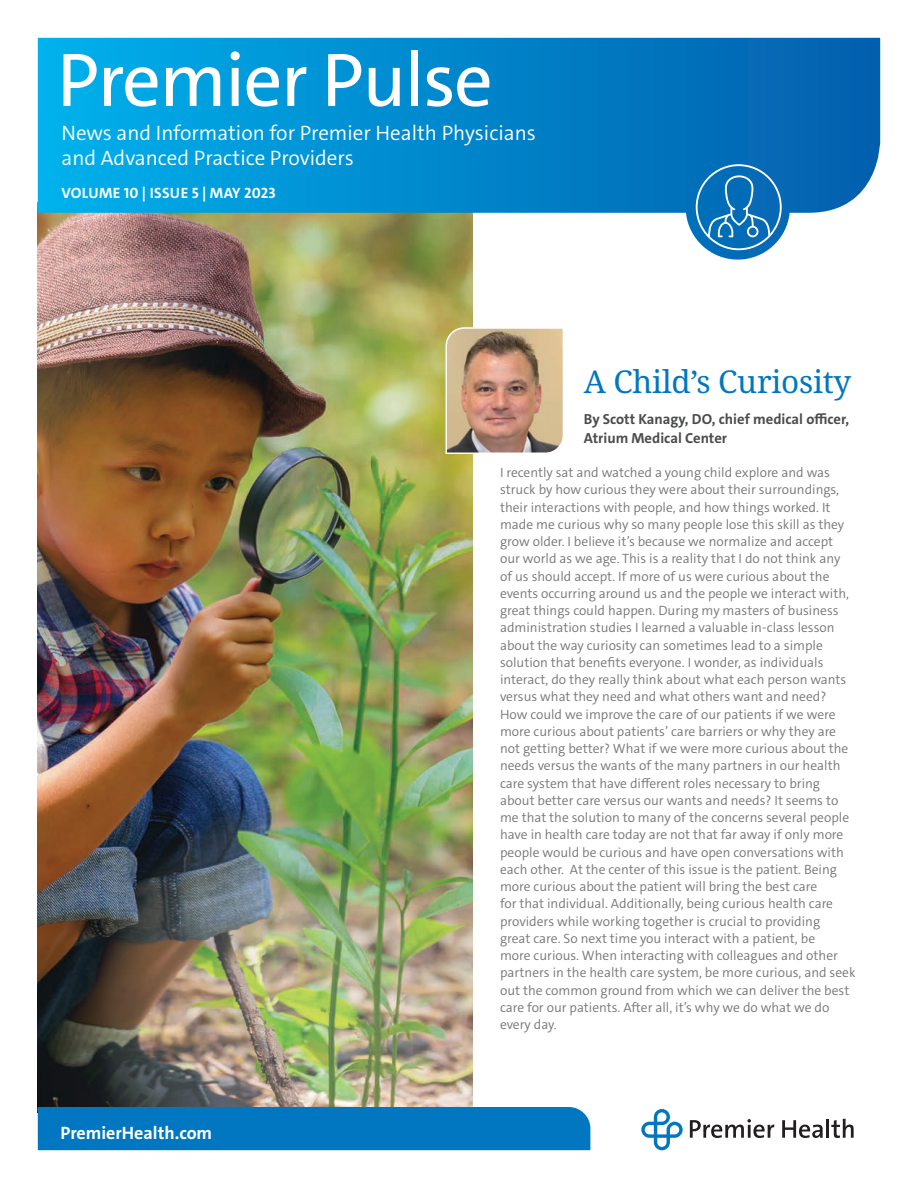
<style>
.page{position:relative;width:918px;height:1188px;background:#fff}
.page>*{position:absolute;margin:0;border:0;box-sizing:border-box;transform-origin:0 0}
.t1{font:76.5px "The Sans";letter-spacing:-.02em;color:#fff}
.t2{font:31.5px "Noto Serif";letter-spacing:-.01em;color:#0077c0}
.t3{font:300 21px/25.2px "The Sans";color:#fff}
.t4{font:700 18px "The Sans";color:#fff}
.t5{font:700 15px "The Sans";letter-spacing:.02em;color:#fff}
.t6{font:700 14.7px/19.5px "The Sans";color:#4b4c4d}
.t7{font:300 13.5px/17.2px "The Sans";color:#4b4c4d}
</style>
<div class="page">
<img style="left:38px;top:260px;width:434px;height:847px">
<img style="left:445px;top:326px;width:118px;height:129px">
<div style="left:38px;top:1107px;width:552px;height:43px;background:#0077c0"></div>
<svg style="left:641px;top:1109px;width:42px;height:41px"></svg>
<svg style="left:690px;top:1119px;width:84px;height:19px"></svg>
<svg style="left:782px;top:1119px;width:72px;height:19px"></svg>
<svg style="left:38px;top:38px;width:842px;height:222px;background:#2a93c5"></svg>
<svg style="left:696px;top:164px;width:86px;height:86px;background:#2a82c2"></svg>
<p class="t1" style="left:57px;top:31px;width:437px">Premier Pulse</p>
<p class="t3" style="left:61px;top:121px;width:476px">News and Information for Premier Health Physicians and Advanced Practice Providers</p>
<p class="t5" style="left:62px;top:184px;width:216px">VOLUME 10 | ISSUE 5 | MAY 2023</p>
<p class="t2" style="left:584px;top:360px;width:269px">A Child’s Curiosity</p>
<p class="t6" style="left:584px;top:409px;width:267px">By Scott Kanagy, DO, chief medical officer,<br>Atrium Medical Center</p>
<p class="t4" style="left:60px;top:1122px;width:153px">PremierHealth.com</p>
<p class="t7" style="left:500px;top:464px;width:357px">I recently sat and watched a young child explore and was struck by how curious they were about their surroundings, their interactions with people, and how things worked. It made me curious why so many people lose this skill as they grow older. I believe it’s because we normalize and accept our world as we age. This is a reality that I do not think any of us should accept. If more of us were curious about the events occurring around us and the people we interact with, great things could happen. During my masters of business administration studies I learned a valuable in-class lesson about the way curiosity can sometimes lead to a simple solution that benefits everyone. I wonder, as individuals interact, do they really think about what each person wants versus what they need and what others want and need?<br>How could we improve the care of our patients if we were more curious about patients’ care barriers or why they are not getting better? What if we were more curious about the needs versus the wants of the many partners in our health care system that have different roles necessary to bring about better care versus our wants and needs? It seems to me that the solution to many of the concerns several people have in health care today are not that far away if only more people would be curious and have open conversations with each other. At the center of this issue is the patient. Being more curious about the patient will bring the best care<br>for that individual. Additionally, being curious health care providers while working together is crucial to providing<br>great care. So next time you interact with a patient, be<br>more curious. When interacting with colleagues and other partners in the health care system, be more curious, and seek out the common ground from which we can deliver the best care for our patients. After all, it’s why we do what we do every day.</p>
</div>
